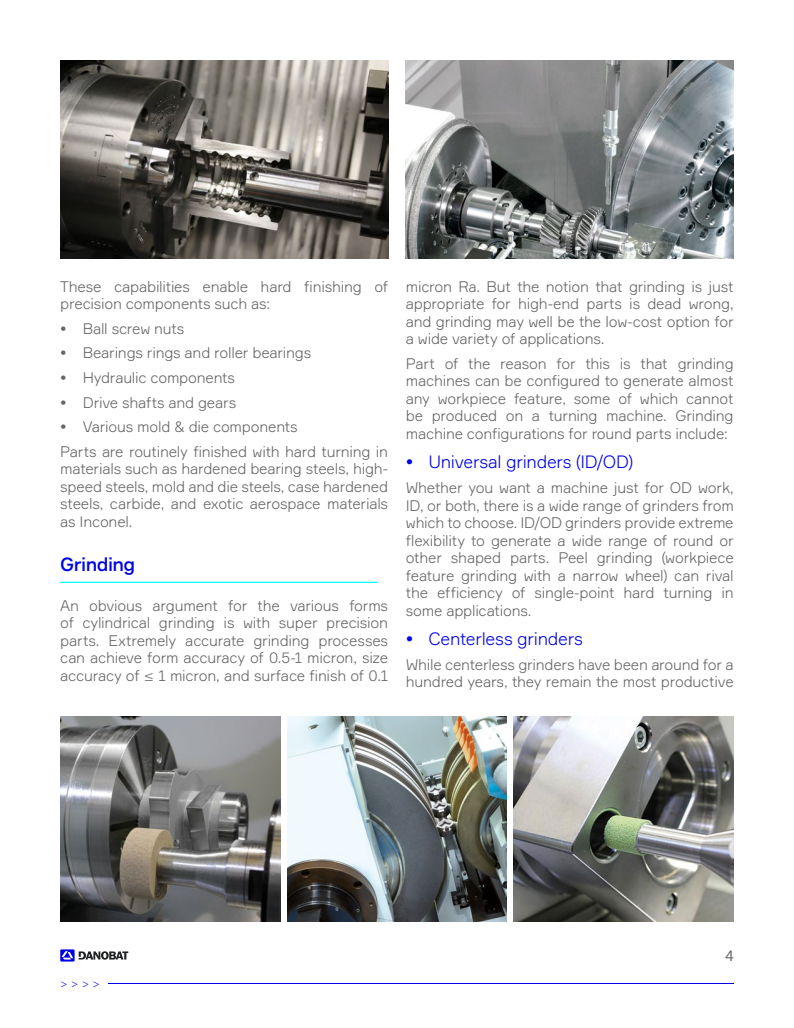
<style>
.page{position:relative;width:794px;height:1028px;background:#fff}
.page>*{position:absolute;margin:0;border:0;box-sizing:border-box;transform-origin:0 0}
.t1{font:500 18.75px "Formular";letter-spacing:-.03em;color:#0005e6}
.t2{font:300 17.5px "Formular";letter-spacing:-.015em;color:#0005e6}
.t3{font:300 15px/17.5px "Formular";letter-spacing:-.015em;color:#666;text-align:justify}
.t4{font:15px "GT America";color:#666}
.t5{font:200 11.25px "GT America";color:#0000e6}
</style>
<div class="page">
<img style="left:60px;top:60px;width:328px;height:199px">
<hr style="left:60px;top:581px;width:317px;height:2px;background:#0ff">
<hr style="left:108px;top:983px;width:625px;height:1px;background:#0000e6">
<svg style="left:60px;top:949px;width:68px;height:12px"></svg>
<img style="left:406px;top:60px;width:327px;height:199px">
<img style="left:60px;top:716px;width:220px;height:205px">
<img style="left:287px;top:716px;width:220px;height:205px">
<img style="left:514px;top:716px;width:219px;height:205px">
<p class="t3" style="left:60px;top:277px;width:329px">These capabilities enable hard finishing of precision components such as:</p>
<p class="t3" style="left:60px;top:319px;width:126px">• Ball screw nuts</p>
<p class="t3" style="left:60px;top:344px;width:253px">• Bearings rings and roller bearings</p>
<p class="t3" style="left:60px;top:368px;width:176px">• Hydraulic components</p>
<p class="t3" style="left:60px;top:393px;width:177px">• Drive shafts and gears</p>
<p class="t3" style="left:60px;top:414px;width:329px;line-height:24.6px">• Various mold &amp; die components<br>Parts are routinely finished with hard turning in</p>
<p class="t3" style="left:60px;top:460px;width:329px">materials such as hardened bearing steels, high&shy;speed steels, mold and die steels, case hardened steels, carbide, and exotic aerospace materials as Inconel.</p>
<p class="t1" style="left:60px;top:552px;width:77px">Grinding</p>
<p class="t3" style="left:60px;top:596px;width:329px">An obvious argument for the various forms of cylindrical grinding is with super precision parts. Extremely accurate grinding processes can achieve form accuracy of 0.5-1 micron, size accuracy of ≤ 1 micron, and surface finish of 0.1</p>
<p class="t3" style="left:406px;top:277px;width:329px">micron Ra. But the notion that grinding is just appropriate for high-end parts is dead wrong, and grinding may well be the low-cost option for a wide variety of applications.</p>
<p class="t3" style="left:406px;top:354px;width:329px">Part of the reason for this is that grinding machines can be configured to generate almost any workpiece feature, some of which cannot be produced on a turning machine. Grinding machine configurations for round parts include:</p>
<p class="t2" style="left:406px;top:451px;width:229px">• Universal grinders (ID/OD)</p>
<p class="t3" style="left:406px;top:478px;width:329px">Whether you want a machine just for OD work, ID, or both, there is a wide range of grinders from which to choose. ID/OD grinders provide extreme flexibility to generate a wide range of round or other shaped parts. Peel grinding (workpiece feature grinding with a narrow wheel) can rival the efficiency of single-point hard turning in some applications.</p>
<p class="t2" style="left:406px;top:628px;width:179px">• Centerless grinders</p>
<p class="t3" style="left:406px;top:655px;width:329px">While centerless grinders have been around for a hundred years, they remain the most productive</p>
<p class="t5" style="left:60px;top:978px;width:41px">&gt;&gt;&gt;&gt;</p>
<p class="t4" style="left:725px;top:947px;width:10px">4</p>
</div>
